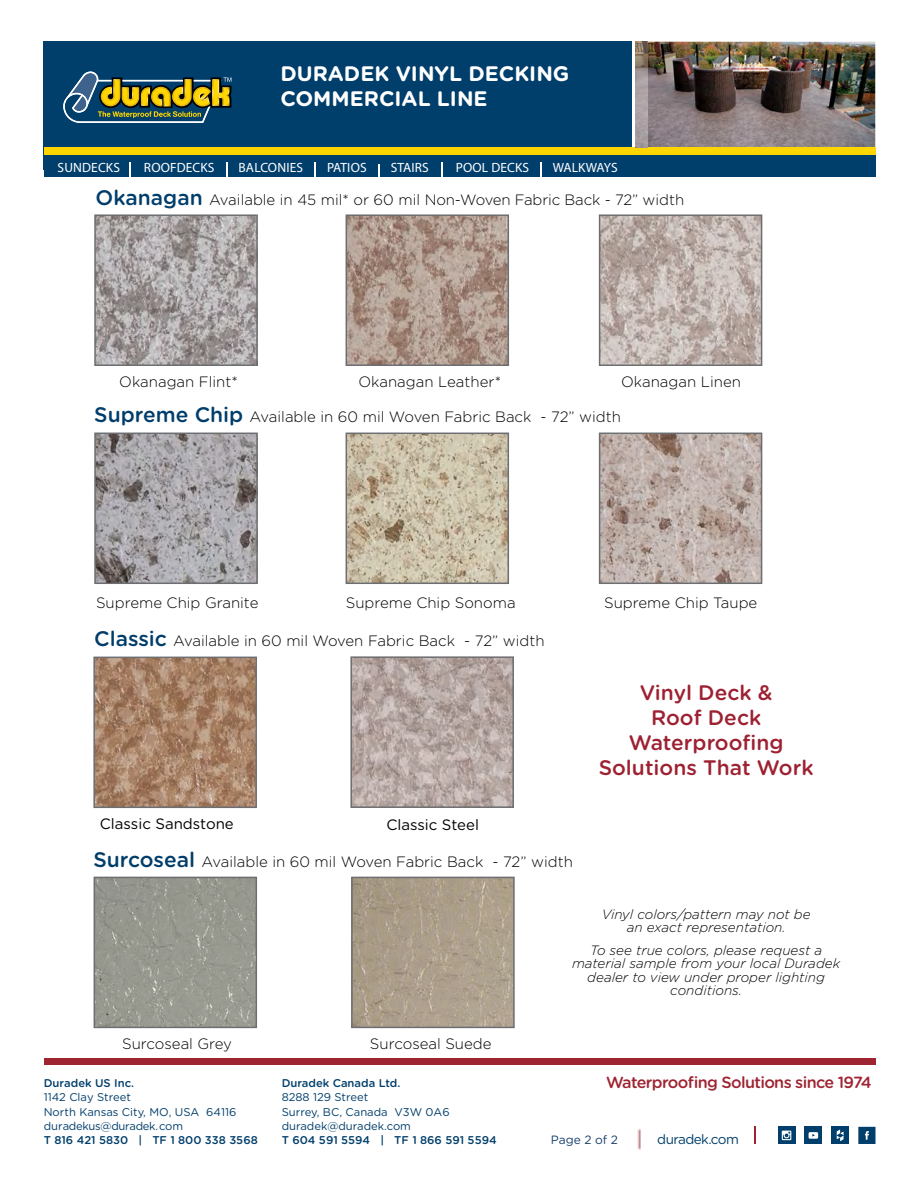
<style>
.page{position:relative;width:918px;height:1188px;background:#fff}
.page>*{position:absolute;margin:0;border:0;box-sizing:border-box;transform-origin:0 0}
.t1{font:500 21px/25.2px "Gotham Rounded";color:#9e2132;text-align:center}
.t2{font:700 21px/25.2px "Gotham Rounded";color:#fff}
.t3{font:500 16.2px "Gotham Rounded";letter-spacing:-.04em;color:#9e2432}
.t4{font:300 15px "Gotham Rounded";color:#000}
.t5{font:15px "Gotham Rounded";color:#000}
.t6{font:italic 300 13.5px/13.5px "Gotham Rounded";color:#000;text-align:center}
.t7{font:13.5px "Myriad Pro";letter-spacing:.01em;color:#fff}
.t8{font:13.5px "Gotham Rounded";letter-spacing:-.04em;color:#003e6b}
.t9{font:12px "Gotham Rounded";color:#143f6b}
.t10{font:11.25px/14.2px "Gotham Rounded";color:#003e6b}
.t11{font:500 11.25px "Gotham Rounded";color:#003e6b}
.s1{font-weight:500;font-size:21px;color:#003d6b}
</style>
<div class="page">
<img style="left:648px;top:42px;width:227px;height:106px">
<div style="left:44px;top:1058px;width:832px;height:7px;background:#9e2432"></div>
<svg style="left:755px;top:1126px;width:1px;height:18px"></svg>
<svg style="left:858px;top:1127px;width:18px;height:17px"></svg>
<div style="left:832px;top:1127px;width:17px;height:17px;background:#003e6b"></div>
<svg style="left:837px;top:1129px;width:7px;height:12px"></svg>
<div style="left:805px;top:1127px;width:17px;height:17px;background:#003e6b"></div>
<svg style="left:809px;top:1132px;width:9px;height:7px"></svg>
<svg style="left:778px;top:1127px;width:17px;height:17px"></svg>
<svg style="left:782px;top:1131px;width:9px;height:9px"></svg>
<div style="left:44px;top:42px;width:588px;height:128px;background:#003e6b"></div>
<div style="left:44px;top:155px;width:832px;height:22px;background:#003e6b"></div>
<div style="left:44px;top:148px;width:832px;height:7px;background:#ffd600"></div>
<svg style="left:63px;top:72px;width:168px;height:51px"></svg>
<svg style="left:130px;top:162px;width:1px;height:15px"></svg>
<svg style="left:227px;top:162px;width:1px;height:15px"></svg>
<svg style="left:314px;top:162px;width:1px;height:15px"></svg>
<svg style="left:378px;top:164px;width:2px;height:13px"></svg>
<svg style="left:441px;top:162px;width:2px;height:15px"></svg>
<svg style="left:540px;top:162px;width:1px;height:15px"></svg>
<img style="left:636px;top:42px;width:12px;height:106px">
<img style="left:637px;top:1128px;width:4px;height:22px">
<img style="left:354px;top:880px;width:158px;height:145px">
<div style="left:351px;top:877px;width:164px;height:151px;border:2px solid #6d6e71"></div>
<img style="left:97px;top:880px;width:157px;height:145px">
<div style="left:94px;top:877px;width:163px;height:151px;border:2px solid #6d6e71"></div>
<img style="left:353px;top:659px;width:158px;height:146px">
<div style="left:350px;top:656px;width:164px;height:152px;border:2px solid #6d6e71"></div>
<img style="left:96px;top:660px;width:158px;height:145px">
<div style="left:93px;top:657px;width:164px;height:151px;border:2px solid #6d6e71"></div>
<img style="left:97px;top:436px;width:158px;height:145px">
<div style="left:94px;top:433px;width:164px;height:151px;border:2px solid #6d6e71"></div>
<img style="left:602px;top:436px;width:157px;height:145px">
<div style="left:599px;top:433px;width:163px;height:151px;border:2px solid #6d6e71"></div>
<img style="left:349px;top:436px;width:157px;height:145px">
<div style="left:346px;top:433px;width:163px;height:151px;border:2px solid #6d6e71"></div>
<img style="left:97px;top:217px;width:158px;height:146px">
<div style="left:94px;top:214px;width:164px;height:152px;border:2px solid #6d6e71"></div>
<img style="left:602px;top:217px;width:157px;height:146px">
<div style="left:599px;top:214px;width:163px;height:152px;border:2px solid #6d6e71"></div>
<img style="left:349px;top:217px;width:157px;height:146px">
<div style="left:346px;top:214px;width:163px;height:152px;border:2px solid #6d6e71"></div>
<h1 class="t2" style="left:280px;top:60px;width:291px">DURADEK VINYL DECKING<br>COMMERCIAL LINE</h1>
<p class="t7" style="left:58px;top:159px;width:64px">SUNDECKS</p>
<p class="t7" style="left:144px;top:159px;width:72px">ROOFDECKS</p>
<p class="t7" style="left:239px;top:159px;width:66px">BALCONIES</p>
<p class="t7" style="left:327px;top:159px;width:41px">PATIOS</p>
<p class="t7" style="left:391px;top:159px;width:40px">STAIRS</p>
<p class="t7" style="left:456px;top:159px;width:75px">POOL DECKS</p>
<p class="t7" style="left:553px;top:159px;width:67px">WALKWAYS</p>
<p class="t4" style="left:96px;top:190px;width:590px"><span class="s1">Okanagan</span> Available in 45 mil* or 60 mil Non-Woven Fabric Back - 72” width</p>
<p class="t4" style="left:119px;top:372px;width:120px">Okanagan Flint*</p>
<p class="t4" style="left:358px;top:372px;width:144px">Okanagan Leather*</p>
<p class="t4" style="left:621px;top:372px;width:121px">Okanagan Linen</p>
<p class="t4" style="left:94px;top:406px;width:528px"><span class="s1">Supreme Chip</span> Available in 60 mil Woven Fabric Back - 72” width</p>
<p class="t4" style="left:96px;top:593px;width:164px">Supreme Chip Granite</p>
<p class="t4" style="left:346px;top:593px;width:171px">Supreme Chip Sonoma</p>
<p class="t4" style="left:604px;top:593px;width:155px">Supreme Chip Taupe</p>
<p class="t4" style="left:94px;top:631px;width:452px"><span class="s1">Classic</span> Available in 60 mil Woven Fabric Back - 72” width</p>
<p class="t5" style="left:100px;top:813px;width:135px">Classic Sandstone</p>
<p class="t5" style="left:386px;top:815px;width:94px">Classic Steel</p>
<p class="t4" style="left:93px;top:852px;width:481px"><span class="s1">Surcoseal</span> Available in 60 mil Woven Fabric Back - 72” width</p>
<h1 class="t1" style="left:599px;top:679px;width:216px">Vinyl Deck &amp;<br>Roof Deck<br>Waterproofing<br>Solutions That Work</h1>
<p class="t4" style="left:122px;top:1034px;width:112px">Surcoseal Grey</p>
<p class="t4" style="left:370px;top:1034px;width:123px">Surcoseal Suede</p>
<p class="t6" style="left:602px;top:906px;width:210px">Vinyl colors/pattern may not be an exact representation.</p>
<p class="t6" style="left:572px;top:942px;width:270px">To see true colors, please request a material sample from your local Duradek dealer to view under proper lighting conditions.</p>
<p class="t11" style="left:44px;top:1075px;width:92px">Duradek US Inc.</p>
<p class="t10" style="left:44px;top:1090px;width:194px">1142 Clay Street<br>North Kansas City, MO, USA 64116 duradekus@duradek.com</p>
<p class="t11" style="left:44px;top:1132px;width:216px">T 816 421 5830 | TF 1 800 338 3568</p>
<p class="t3" style="left:606px;top:1071px;width:267px">Waterproofing Solutions since 1974</p>
<p class="t11" style="left:282px;top:1075px;width:120px">Duradek Canada Ltd.</p>
<p class="t10" style="left:282px;top:1090px;width:170px">8288 129 Street<br>Surrey, BC, Canada V3W 0A6 duradek@duradek.com</p>
<p class="t11" style="left:282px;top:1132px;width:217px">T 604 591 5594 | TF 1 866 591 5594</p>
<p class="t9" style="left:551px;top:1131px;width:69px">Page 2 of 2</p>
<p class="t8" style="left:657px;top:1130px;width:83px">duradek.com</p>
</div>
